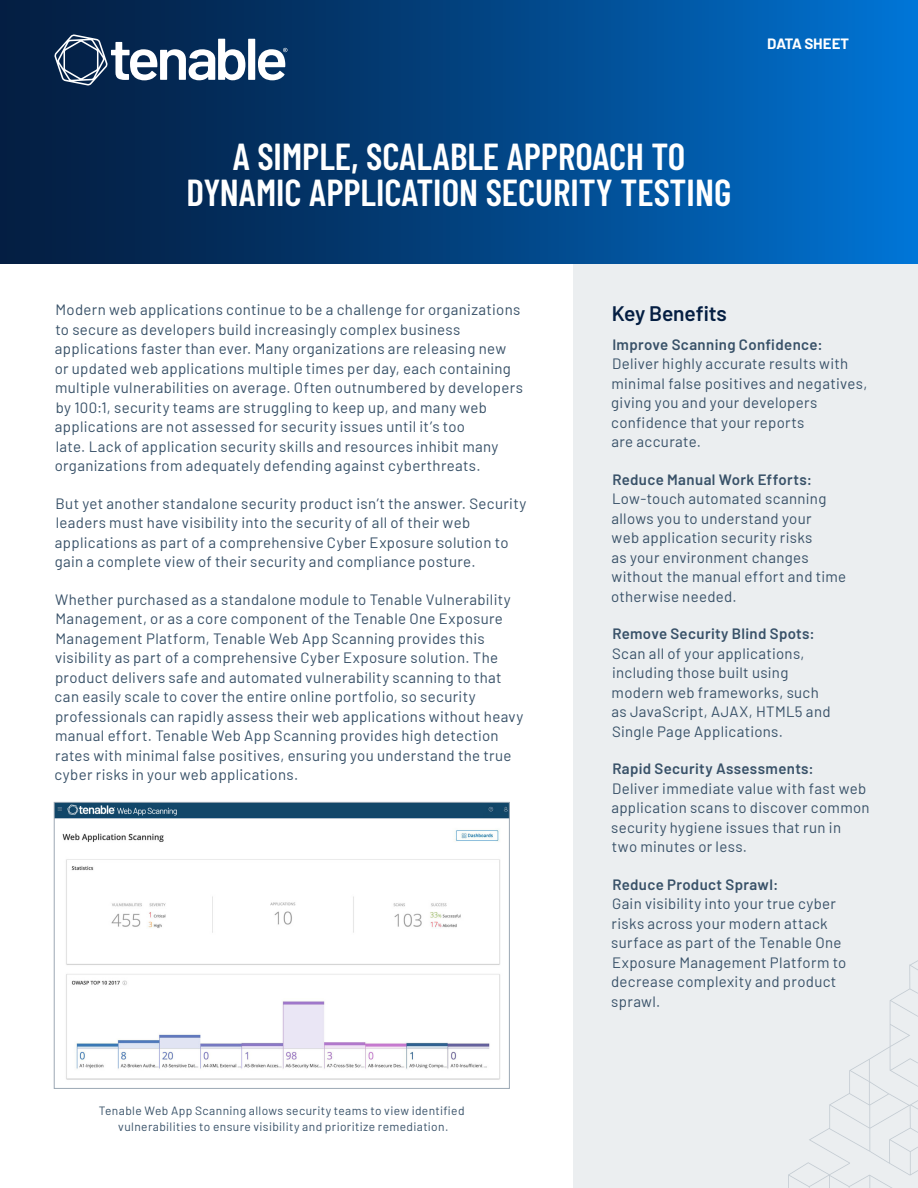
<style>
.page{position:relative;width:918px;height:1188px;background:#fff}
.page>*{position:absolute;margin:0;border:0;box-sizing:border-box;transform-origin:0 0}
.t1{font:600 37.5px "Barlow Condensed";color:#fff}
.Sidebar-Headline{font:600 21px "Barlow";letter-spacing:-.01em;color:#041e42}
.Body_Text{font:15px/19.5px "Barlow";letter-spacing:.02em;color:#385168}
.t2{font:700 15px "Barlow";color:#fff}
.Body_Text-2{font:12px/16.5px "Barlow";letter-spacing:.03em;color:#385168;text-align:center}
.s1{font-weight:600}
</style>
<div class="page">
<div style="left:573px;top:231px;width:345px;height:957px;background:#ebeef0"></div>
<svg style="left:788px;top:960px;width:130px;height:228px"></svg>
<div style="left:0;top:0;width:918px;height:264px;background:linear-gradient(to right,#041736,#0071cf)"></div>
<svg style="left:54px;top:34px;width:233px;height:52px"></svg>
<img style="left:56px;top:804px;width:452px;height:276px">
<div style="left:54px;top:802px;width:456px;height:287px;border:1px solid #9ca8b4"></div>
<p class="t1" style="left:233px;top:129px;width:454px">A SIMPLE, SCALABLE APPROACH TO</p>
<p class="t1" style="left:187px;top:165px;width:546px">DYNAMIC APPLICATION SECURITY TESTING</p>
<p class="t2" style="left:767px;top:32px;width:83px">DATA SHEET</p>
<p class="Body_Text" style="left:55px;top:299px;width:470px">Modern web applications continue to be a challenge for organizations to secure as developers build increasingly complex business applications faster than ever. Many organizations are releasing new or updated web applications multiple times per day, each containing multiple vulnerabilities on average. Often outnumbered by developers by 100:1, security teams are struggling to keep up, and many web applications are not assessed for security issues until it’s too<br>late. Lack of application security skills and resources inhibit many organizations from adequately defending against cyberthreats.</p>
<p class="Body_Text" style="left:55px;top:492px;width:473px">But yet another standalone security product isn’t the answer. Security leaders must have visibility into the security of all of their web applications as part of a comprehensive Cyber Exposure solution to gain a complete view of their security and compliance posture.</p>
<p class="Body_Text" style="left:55px;top:588px;width:470px">Whether purchased as a standalone module to Tenable Vulnerability Management, or as a core component of the Tenable One Exposure Management Platform, Tenable Web App Scanning provides this visibility as part of a comprehensive Cyber Exposure solution. The product delivers safe and automated vulnerability scanning to that can easily scale to cover the entire online portfolio, so security professionals can rapidly assess their web applications without heavy manual effort. Tenable Web App Scanning provides high detection rates with minimal false positives, ensuring you understand the true cyber risks in your web applications.</p>
<p class="Body_Text-2" style="left:99px;top:1101px;width:367px">Tenable Web App Scanning allows security teams to view identified vulnerabilities to ensure visibility and prioritize remediation.</p>
<p class="Sidebar-Headline" style="left:612px;top:298px;width:116px">Key Benefits</p>
<p class="Body_Text" style="left:611px;top:333px;width:258px"><span class="s1">Improve Scanning Confidence:<br></span>Deliver highly accurate results with minimal false positives and negatives, giving you and your developers confidence that your reports<br>are accurate.</p>
<p class="Body_Text" style="left:611px;top:468px;width:237px"><span class="s1">Reduce Manual Work Efforts:<br></span>Low-touch automated scanning allows you to understand your<br>web application security risks<br>as your environment changes without the manual effort and time otherwise needed.</p>
<p class="Body_Text" style="left:611px;top:623px;width:221px"><span class="s1">Remove Security Blind Spots:<br></span>Scan all of your applications, including those built using modern web frameworks, such as JavaScript, AJAX, HTML5 and<br>Single Page Applications.</p>
<p class="Body_Text" style="left:611px;top:758px;width:260px"><span class="s1">Rapid Security Assessments:<br></span>Deliver immediate value with fast web application scans to discover common security hygiene issues that run in two minutes or less.</p>
<p class="Body_Text" style="left:611px;top:873px;width:237px"><span class="s1">Reduce Product Sprawl:<br></span>Gain visibility into your true cyber risks across your modern attack surface as part of the Tenable One<br>Exposure Management Platform to decrease complexity and product sprawl.</p>
</div>
